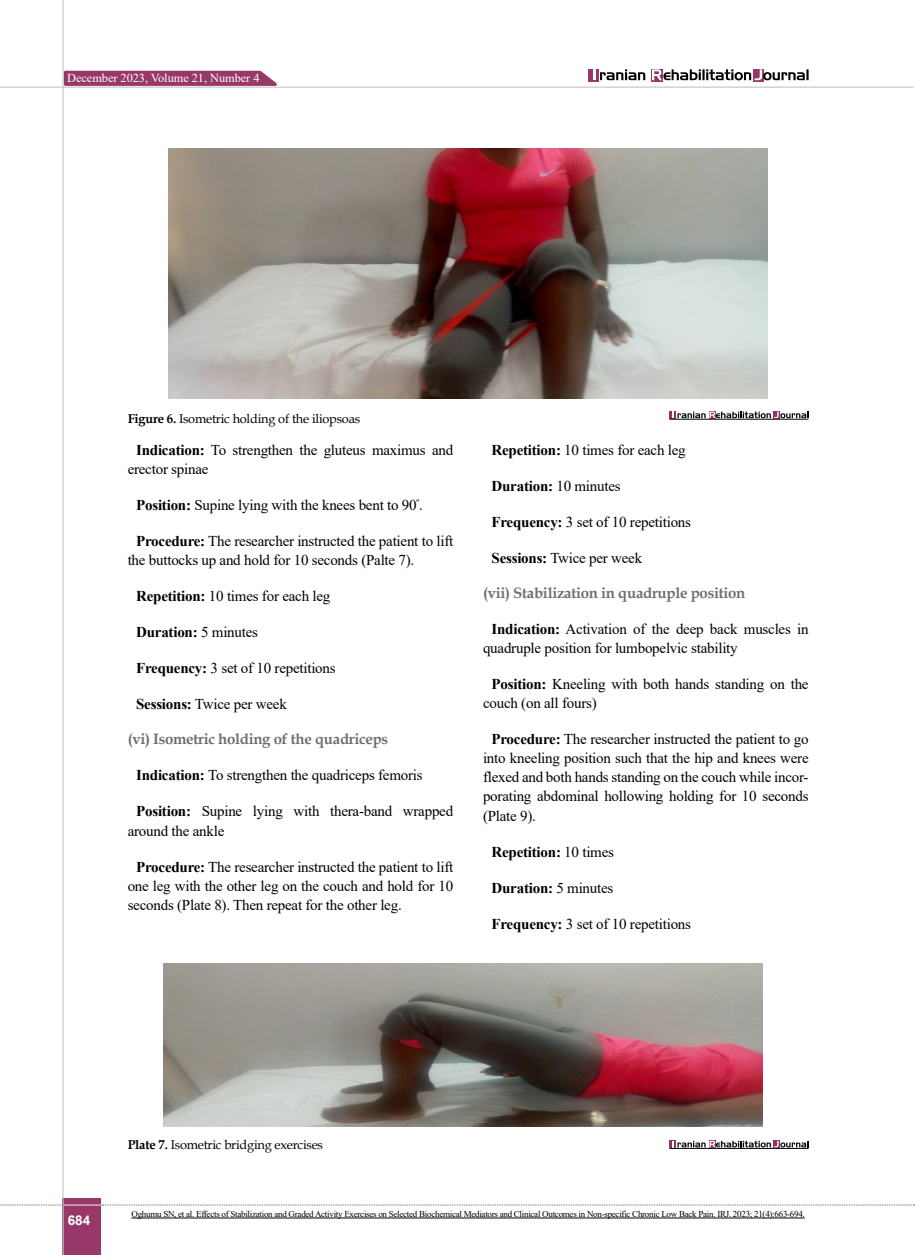
<style>
.page{position:relative;width:915px;height:1255px;background:#fff}
.page>*{position:absolute;margin:0;border:0;box-sizing:border-box;transform-origin:0 0}
.t1{font:15px/19px "Times New Roman";letter-spacing:-.015em;color:#000}
.t2{font:700 15px "Book Antiqua";letter-spacing:-.02em;color:#6d6e71}
.t3{font:700 15px "Times New Roman";letter-spacing:-.015em;color:#000}
.t4{font:700 13.5px "Arial";color:#fff}
.t5{font:12.75px "Book Antiqua";letter-spacing:-.015em;color:#000}
.t6{font:12.15px "Times New Roman";letter-spacing:-.005em;color:#fff}
.t7{font:9px "Times New Roman";letter-spacing:-.03em;color:#000}
.s1{font-weight:700}
.s2{font-weight:400}
</style>
<div class="page">
<hr style="left:0;top:87px;width:913px;height:1px;background:#c2c4c6">
<div style="left:63px;top:1198px;width:38px;height:56px;background:#983868"></div>
<hr style="left:62px;top:0;width:2px;height:1254px;background:#c2c4c6">
<hr style="left:63px;top:1204px;width:38px;height:1px;background:#ebebec">
<svg style="left:0;top:1204px;width:63px;height:1px"></svg>
<svg style="left:102px;top:1204px;width:812px;height:1px"></svg>
<div style="left:588px;top:69px;width:10px;height:13px;background:#983868"></div>
<svg style="left:651px;top:80px;width:11px;height:2px"></svg>
<svg style="left:753px;top:80px;width:10px;height:2px"></svg>
<svg style="left:651px;top:69px;width:157px;height:11px"></svg>
<svg style="left:593px;top:69px;width:52px;height:11px"></svg>
<svg style="left:62px;top:69px;width:222px;height:18px;background:#ac6187"></svg>
<img style="left:168px;top:149px;width:599px;height:250px">
<div style="left:669px;top:410px;width:6px;height:8px;background:#953263"></div>
<svg style="left:672px;top:411px;width:136px;height:7px"></svg>
<hr style="left:669px;top:419px;width:139px;height:1px;background:#000">
<img style="left:163px;top:963px;width:599px;height:163px">
<div style="left:669px;top:1139px;width:6px;height:8px;background:#953263"></div>
<svg style="left:672px;top:1140px;width:136px;height:7px"></svg>
<hr style="left:669px;top:1148px;width:139px;height:1px;background:#000">
<hr style="left:131px;top:1217px;width:673px;height:1px;background:#000">
<p class="t6" style="left:67px;top:69px;width:194px">December 2023, Volume 21, Number 4</p>
<p class="t5" style="left:128px;top:410px;width:234px"><span class="s1">Figure 6.</span> Isometric holding of the iliopsoas</p>
<p class="t1" style="left:128px;top:439px;width:327px;text-indent:9px"><span class="s1">Indication:</span> To strengthen the gluteus maximus and erector spinae</p>
<p class="t1" style="left:136px;top:495px;width:288px"><span class="s1">Position:</span> Supine lying with the knees bent to 90<sup>º</sup>.</p>
<p class="t1" style="left:128px;top:531px;width:327px;text-indent:9px"><span class="s1">Procedure:</span> The researcher instructed the patient to lift the buttocks up and hold for 10 seconds (Palte 7).</p>
<p class="t1" style="left:136px;top:586px;width:196px"><span class="s1">Repetition:</span> 10 times for each leg</p>
<p class="t3" style="left:136px;top:621px;width:123px">Duration: <span class="s2">5 minutes</span></p>
<p class="t1" style="left:136px;top:658px;width:201px"><span class="s1">Frequency:</span> 3 set of 10 repetitions</p>
<p class="t1" style="left:136px;top:694px;width:152px"><span class="s1">Sessions:</span> Twice per week</p>
<p class="t2" style="left:128px;top:729px;width:262px">(vi) Isometric holding of the quadriceps</p>
<p class="t1" style="left:136px;top:765px;width:288px"><span class="s1">Indication:</span> To strengthen the quadriceps femoris</p>
<p class="t1" style="left:128px;top:801px;width:327px;text-indent:9px"><span class="s1">Position:</span> Supine lying with thera-band wrapped around the ankle</p>
<p class="t1" style="left:128px;top:856px;width:327px;text-align:justify;text-indent:9px"><span class="s1">Procedure:</span> The researcher instructed the patient to lift one leg with the other leg on the couch and hold for 10 seconds (Plate 8). Then repeat for the other leg.</p>
<p class="t1" style="left:491px;top:439px;width:196px"><span class="s1">Repetition:</span> 10 times for each leg</p>
<p class="t3" style="left:491px;top:475px;width:131px">Duration: <span class="s2">10 minutes</span></p>
<p class="t1" style="left:491px;top:512px;width:201px"><span class="s1">Frequency:</span> 3 set of 10 repetitions</p>
<p class="t1" style="left:491px;top:548px;width:152px"><span class="s1">Sessions:</span> Twice per week</p>
<p class="t2" style="left:483px;top:582px;width:264px">(vii) Stabilization in quadruple position</p>
<p class="t1" style="left:483px;top:619px;width:327px;text-indent:9px"><span class="s1">Indication:</span> Activation of the deep back muscles in quadruple position for lumbopelvic stability</p>
<p class="t1" style="left:483px;top:674px;width:327px;text-indent:9px"><span class="s1">Position:</span> Kneeling with both hands standing on the couch (on all fours)</p>
<p class="t1" style="left:483px;top:729px;width:327px;text-align:justify;text-indent:9px"><span class="s1">Procedure:</span> The researcher instructed the patient to go into kneeling position such that the hip and knees were flexed and both hands standing on the couch while incor&shy;porating abdominal hollowing holding for 10 seconds (Plate 9).</p>
<p class="t3" style="left:491px;top:840px;width:124px">Repetition: <span class="s2">10 times</span></p>
<p class="t3" style="left:491px;top:876px;width:123px">Duration: <span class="s2">5 minutes</span></p>
<p class="t1" style="left:491px;top:913px;width:201px"><span class="s1">Frequency:</span> 3 set of 10 repetitions</p>
<p class="t4" style="left:68px;top:1210px;width:24px">684</p>
<p class="t5" style="left:128px;top:1135px;width:197px"><span class="s1">Plate 7.</span> Isometric bridging exercises</p>
<p class="t7" style="left:131px;top:1207px;width:674px">Oghumu SN, et al. Effects of Stabilization and Graded Activity Exercises on Selected Biochemical Mediators and Clinical Outcomes in Non-specific Chronic Low Back Pain. IRJ. 2023; 21(4):663-694.</p>
</div>
